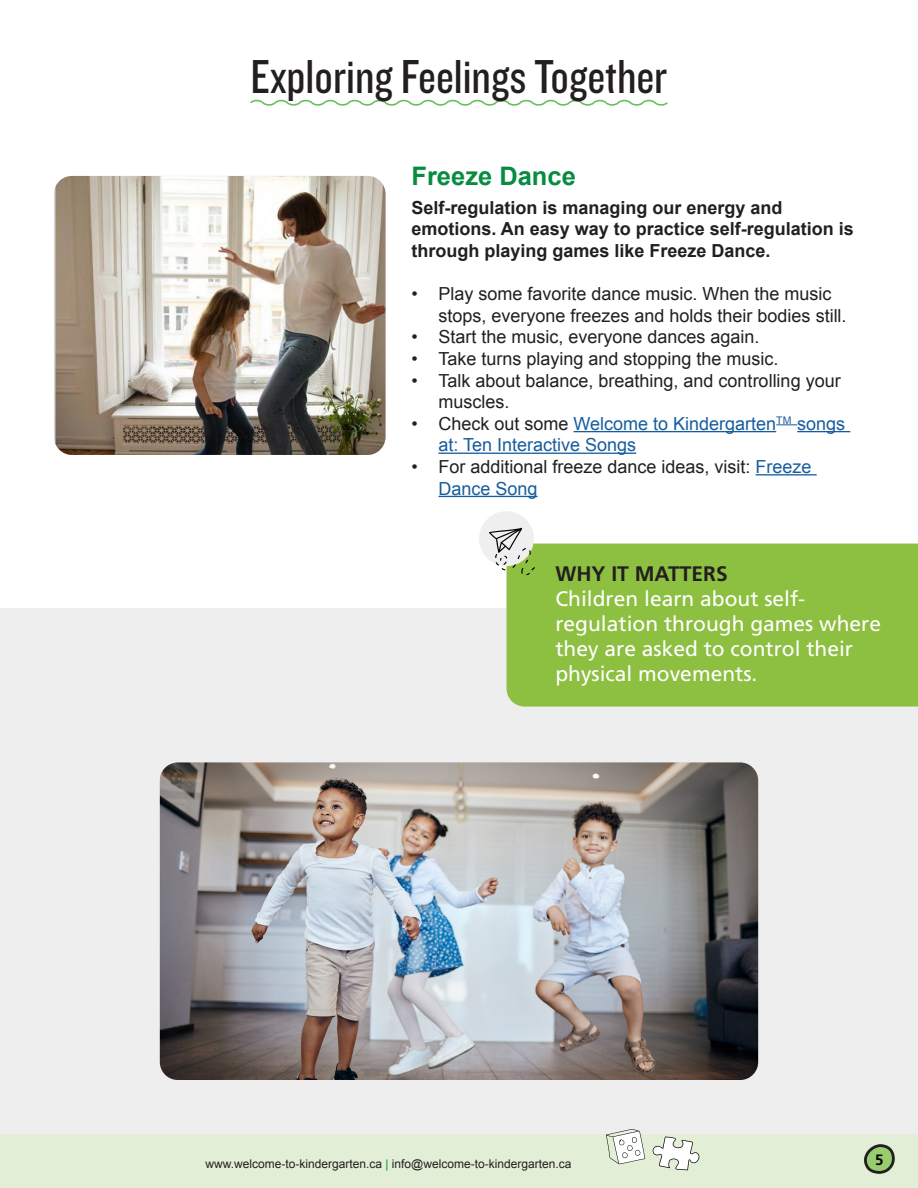
<style>
.page{position:relative;width:918px;height:1188px;background:#fff}
.page>*{position:absolute;margin:0;border:0;box-sizing:border-box;transform-origin:0 0}
.Titre_souligné{font:49.5px "Knockout 29 Junior Ltweight";color:#231f20}
.t1{font:700 25.5px "Arial";color:#078c41}
.t2{font:21px/25.2px "Frutiger LT Std";color:#fff}
.t3{font:700 21px "Frutiger LT Std";color:#231f20}
.t4{font:18px/21.6px "Arial";color:#231f20}
.t5{font:700 18px/21.6px "Arial";color:#231f20}
.t6{font:18px/21.6px "Arial";color:#175d9e}
.t7{font:700 15px "Frutiger LT Std";color:#000}
.t8{font:12px "Arial";color:#231f20}
.s1{color:#231f20}
.s2{color:#175d9e}
.s3{color:#078c41}
</style>
<div class="page">
<div style="left:0;top:1134px;width:918px;height:54px;background:#e2efd6"></div>
<div style="left:0;top:609px;width:918px;height:525px;background:#efeeee"></div>
<hr style="left:574px;top:431px;width:202px;height:1px;background:#175d9e">
<svg style="left:776px;top:424px;width:21px;height:1px"></svg>
<hr style="left:797px;top:431px;width:53px;height:1px;background:#175d9e">
<hr style="left:438px;top:453px;width:198px;height:1px;background:#175d9e">
<hr style="left:756px;top:474px;width:61px;height:1px;background:#175d9e">
<hr style="left:438px;top:496px;width:100px;height:1px;background:#175d9e">
<img style="left:55px;top:176px;width:331px;height:279px">
<img style="left:160px;top:762px;width:598px;height:318px">
<svg style="left:250px;top:99px;width:418px;height:7px"></svg>
<div style="left:507px;top:544px;width:411px;height:163px;background:#8dbf41"></div>
<div style="left:479px;top:511px;width:55px;height:55px;background:#efefef;border-radius:50%"></div>
<svg style="left:489px;top:528px;width:46px;height:47px"></svg>
<svg style="left:864px;top:1144px;width:31px;height:30px"></svg>
<svg style="left:652px;top:1137px;width:47px;height:33px"></svg>
<svg style="left:606px;top:1129px;width:39px;height:35px"></svg>
<p class="Titre_souligné" style="left:251px;top:45px;width:418px">Exploring Feelings Together</p>
<p class="t1" style="left:411px;top:159px;width:166px">Freeze Dance</p>
<p class="t5" style="left:411px;top:197px;width:444px">Self-regulation is managing our energy and emotions. An easy way to practice self-regulation is through playing games like Freeze Dance.</p>
<p class="t4" style="left:438px;top:283px;width:410px;text-indent:-27px">• Play some favorite dance music. When the music stops, everyone freezes and holds their bodies still.</p>
<p class="t4" style="left:411px;top:326px;width:350px">• Start the music, everyone dances again.</p>
<p class="t4" style="left:411px;top:348px;width:369px">• Take turns playing and stopping the music.</p>
<p class="t4" style="left:438px;top:370px;width:404px;text-indent:-27px">• Talk about balance, breathing, and controlling your muscles.</p>
<p class="t6" style="left:438px;top:413px;width:408px;text-indent:-27px"><span class="s1">• Check out some</span> Welcome to Kindergarten<sup>TM</sup> songs at: Ten Interactive Songs</p>
<p class="t4" style="left:438px;top:456px;width:375px;text-indent:-27px">• For additional freeze dance ideas, visit: <span class="s2">Freeze<br>Dance Song</span></p>
<p class="t3" style="left:555px;top:561px;width:174px">WHY IT MATTERS</p>
<p class="t2" style="left:555px;top:586px;width:327px">Children learn about self&shy;regulation through games where they are asked to control their physical movements.</p>
<p class="t8" style="left:205px;top:1156px;width:368px">www.welcome-to-kindergarten.ca <span class="s3">|</span> info@welcome-to-kindergarten.ca</p>
<p class="t7" style="left:875px;top:1151px;width:10px">5</p>
</div>
